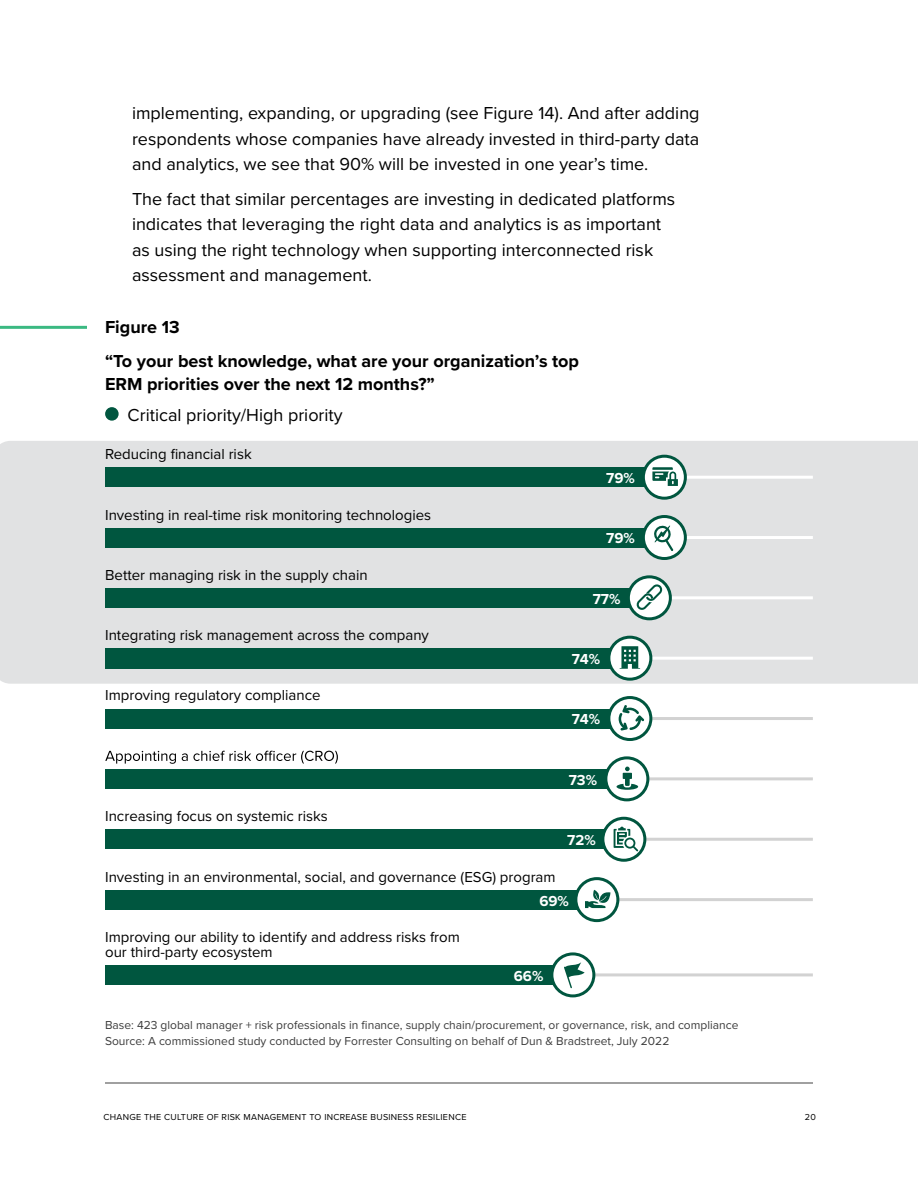
<style>
.page{position:relative;width:918px;height:1188px;background:#fff}
.page>*{position:absolute;margin:0;border:0;box-sizing:border-box;transform-origin:0 0}
.t1{font:18px/25.5px "Proxima Nova";color:#000;text-align:justify}
.t2{font:700 18px/34.5px "Proxima Nova";color:#000}
.t3{font:15px/15px "Proxima Nova";color:#000}
.t4{font:700 15px "Proxima Nova";color:#fff}
.t5{font:12px/16.5px "Proxima Nova";color:#3c3c3c}
.t6{font:9px "Proxima Nova";letter-spacing:.03em;color:#000}
</style>
<div class="page">
<div style="left:0;top:441px;width:918px;height:243px;background:#e1e2e3"></div>
<hr style="left:0;top:326px;width:87px;height:3px;background:#3bb982">
<hr style="left:620px;top:476px;width:193px;height:3px;background:#fff">
<div style="left:105px;top:467px;width:562px;height:20px;background:#00563f"></div>
<svg style="left:643px;top:456px;width:42px;height:42px"></svg>
<div style="left:642px;top:455px;width:45px;height:45px;border:3px solid #00563f;border-radius:50%"></div>
<svg style="left:652px;top:467px;width:26px;height:19px"></svg>
<hr style="left:620px;top:536px;width:193px;height:3px;background:#fff">
<div style="left:105px;top:528px;width:562px;height:19px;background:#00563f"></div>
<svg style="left:643px;top:517px;width:42px;height:42px"></svg>
<div style="left:642px;top:515px;width:45px;height:45px;border:3px solid #00563f;border-radius:50%"></div>
<svg style="left:653px;top:525px;width:20px;height:26px"></svg>
<hr style="left:620px;top:596px;width:193px;height:3px;background:#fff">
<div style="left:105px;top:588px;width:547px;height:20px;background:#00563f"></div>
<svg style="left:628px;top:577px;width:42px;height:42px"></svg>
<div style="left:627px;top:575px;width:45px;height:45px;border:3px solid #00563f;border-radius:50%"></div>
<svg style="left:636px;top:584px;width:27px;height:26px"></svg>
<hr style="left:620px;top:657px;width:193px;height:3px;background:#fff">
<div style="left:105px;top:648px;width:526px;height:21px;background:#00563f"></div>
<svg style="left:609px;top:637px;width:42px;height:42px"></svg>
<div style="left:607px;top:636px;width:45px;height:45px;border:3px solid #00563f;border-radius:50%"></div>
<svg style="left:620px;top:646px;width:20px;height:23px"></svg>
<hr style="left:620px;top:717px;width:193px;height:3px;background:#d2d2d2">
<div style="left:105px;top:709px;width:526px;height:19px;background:#00563f"></div>
<svg style="left:609px;top:698px;width:42px;height:42px"></svg>
<div style="left:607px;top:696px;width:45px;height:45px;border:3px solid #00563f;border-radius:50%"></div>
<svg style="left:619px;top:705px;width:25px;height:26px"></svg>
<hr style="left:620px;top:838px;width:193px;height:3px;background:#d2d2d2">
<div style="left:105px;top:830px;width:512px;height:19px;background:#00563f"></div>
<svg style="left:603px;top:818px;width:42px;height:42px"></svg>
<div style="left:601px;top:817px;width:45px;height:45px;border:3px solid #00563f;border-radius:50%"></div>
<svg style="left:614px;top:827px;width:24px;height:24px"></svg>
<svg style="left:105px;top:751px;width:233px;height:13px"></svg>
<hr style="left:620px;top:777px;width:193px;height:3px;background:#d2d2d2">
<div style="left:105px;top:769px;width:519px;height:20px;background:#00563f"></div>
<svg style="left:606px;top:758px;width:42px;height:42px"></svg>
<div style="left:604px;top:756px;width:45px;height:45px;border:3px solid #00563f;border-radius:50%"></div>
<svg style="left:617px;top:767px;width:21px;height:23px"></svg>
<hr style="left:567px;top:898px;width:246px;height:3px;background:#d2d2d2">
<div style="left:105px;top:890px;width:491px;height:19px;background:#00563f"></div>
<svg style="left:576px;top:879px;width:42px;height:42px"></svg>
<div style="left:574px;top:877px;width:45px;height:45px;border:3px solid #00563f;border-radius:50%"></div>
<svg style="left:585px;top:890px;width:25px;height:18px"></svg>
<hr style="left:539px;top:973px;width:274px;height:3px;background:#d2d2d2">
<div style="left:105px;top:965px;width:469px;height:20px;background:#00563f"></div>
<svg style="left:552px;top:954px;width:42px;height:42px"></svg>
<div style="left:550px;top:952px;width:45px;height:45px;border:3px solid #00563f;border-radius:50%"></div>
<svg style="left:564px;top:962px;width:21px;height:26px"></svg>
<div style="left:105px;top:407px;width:14px;height:14px;background:#00563f;border-radius:50%"></div>
<hr style="left:105px;top:1082px;width:708px;height:2px;background:#828282">
<p class="t1" style="left:132px;top:100px;width:569px">implementing, expanding, or upgrading (see Figure 14). And after adding respondents whose companies have already invested in third-party data and analytics, we see that 90% will be invested in one year’s time.</p>
<p class="t1" style="left:132px;top:185px;width:545px;text-align:left">The fact that similar percentages are investing in dedicated platforms indicates that leveraging the right data and analytics is as important as using the right technology when supporting interconnected risk assessment and management.</p>
<p class="t2" style="left:105px;top:309px;width:476px">Figure 13<br>“To your best knowledge, what are your organization’s top</p>
<p class="t2" style="left:105px;top:366px;width:331px">ERM priorities over the next 12 months?”</p>
<p class="t1" style="left:128px;top:401px;width:217px">Critical priority/High priority</p>
<p class="t3" style="left:105px;top:446px;width:148px">Reducing financial risk</p>
<p class="t3" style="left:105px;top:506px;width:328px">Investing in real-time risk monitoring technologies</p>
<p class="t3" style="left:105px;top:567px;width:264px">Better managing risk in the supply chain</p>
<p class="t3" style="left:105px;top:627px;width:325px">Integrating risk management across the company</p>
<p class="t3" style="left:105px;top:687px;width:217px">Improving regulatory compliance</p>
<p class="t3" style="left:105px;top:808px;width:224px">Increasing focus on systemic risks</p>
<p class="t4" style="left:606px;top:467px;width:30px">79%</p>
<p class="t4" style="left:606px;top:527px;width:30px">79%</p>
<p class="t4" style="left:593px;top:588px;width:29px">77%</p>
<p class="t4" style="left:572px;top:648px;width:30px">74%</p>
<p class="t4" style="left:572px;top:708px;width:30px">74%</p>
<p class="t4" style="left:569px;top:769px;width:30px">73%</p>
<p class="t4" style="left:567px;top:829px;width:30px">72%</p>
<p class="t3" style="left:105px;top:868px;width:452px">Investing in an environmental, social, and governance (ESG) program</p>
<p class="t4" style="left:539px;top:889px;width:31px">69%</p>
<p class="t3" style="left:105px;top:929px;width:356px">Improving our ability to identify and address risks from our third-party ecosystem</p>
<p class="t4" style="left:514px;top:965px;width:31px">66%</p>
<p class="t5" style="left:105px;top:1016px;width:635px">Base: 423 global manager + risk professionals in finance, supply chain/procurement, or governance, risk, and compliance<br>Source: A commissioned study conducted by Forrester Consulting on behalf of Dun &amp; Bradstreet, July 2022</p>
<p class="t6" style="left:104px;top:1110px;width:364px">CHANGE THE CULTURE OF RISK MANAGEMENT TO INCREASE BUSINESS RESILIENCE</p>
<p class="t6" style="left:805px;top:1110px;width:13px">20</p>
</div>
